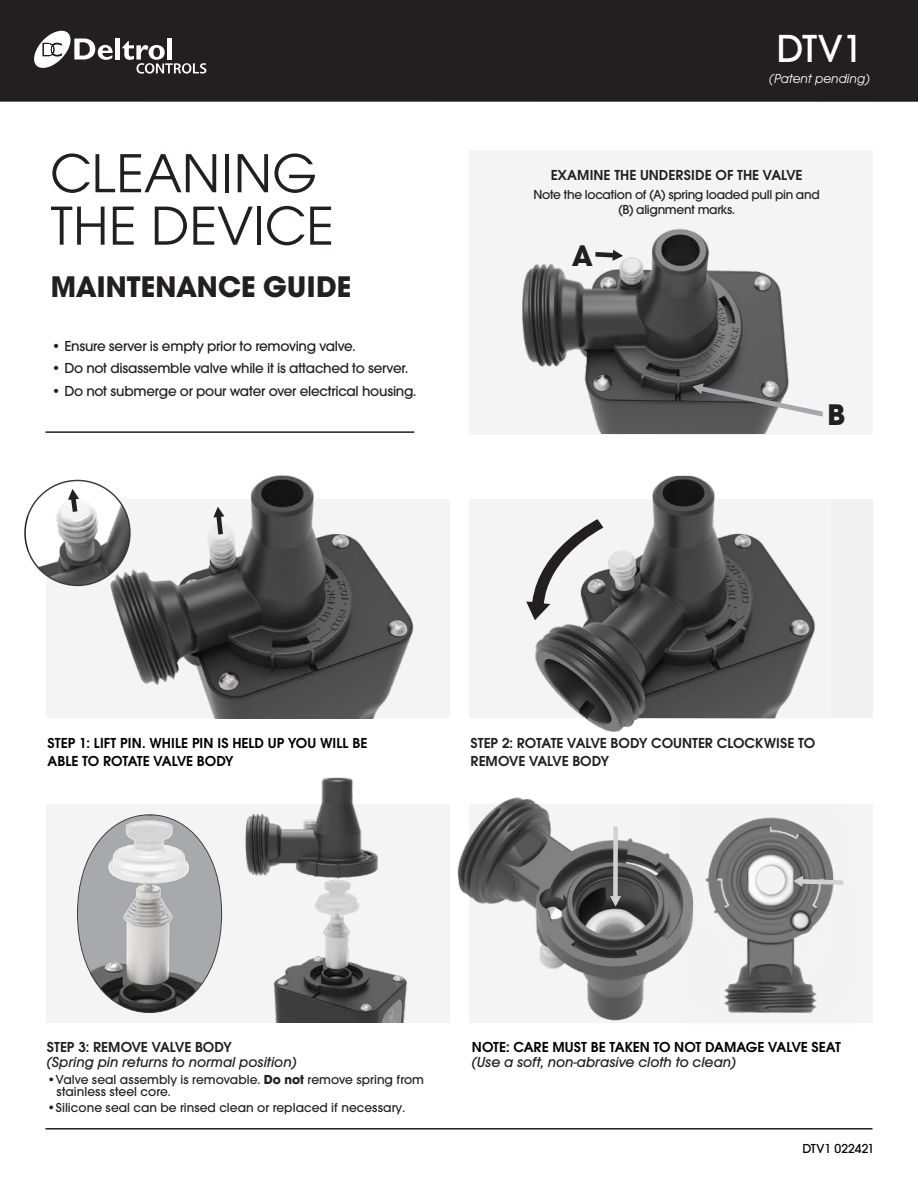
<style>
.page{position:relative;width:918px;height:1188px;background:#fff}
.page>*{position:absolute;margin:0;border:0;box-sizing:border-box;transform-origin:0 0}
.t1{font:56.85px/52.5px "Avalon";color:#231f20}
.t2{font:500 40.5px "Avalon";color:#fff}
.t3{font:700 30.9px "Avalon";color:#231f20}
.t4{font:500 15px "Avalon";letter-spacing:-.02em;color:#231f20}
.t5{font:600 15px/18.1px "Avalon";color:#231f20}
.t6{font:600 15px/18.1px "Avalon";color:#000}
.t7{font:italic 500 15px "Avalon";color:#231f20}
.t8{font:500 13.5px/12px "Avalon";color:#231f20}
.t9{font:500 13.5px/15.1px "Avalon";letter-spacing:-.025em;color:#231f20;text-align:center}
.t10{font:italic 13.5px "Avalon";color:#fff}
.t11{font:500 13.5px "Avalon";color:#000}
.s1{font-weight:400}
.s2{font-weight:700}
</style>
<div class="page">
<div style="left:0;top:0;width:918px;height:102px;background:#231f20"></div>
<hr style="left:116px;top:39px;width:4px;height:21px;background:#fff">
<hr style="left:168px;top:39px;width:4px;height:21px;background:#fff">
<svg style="left:122px;top:41px;width:84px;height:33px"></svg>
<svg style="left:34px;top:30px;width:79px;height:38px"></svg>
<hr style="left:46px;top:1128px;width:826px;height:2px;background:#231f20">
<hr style="left:46px;top:431px;width:368px;height:2px;background:#231f20">
<div style="left:469px;top:499px;width:403px;height:219px;background:#f1f1f2"></div>
<svg style="left:469px;top:150px;width:404px;height:285px;fill:#f4f4f4"></svg>
<svg style="left:28px;top:475px;width:787px;height:257px"></svg>
<svg style="left:46px;top:777px;width:827px;height:246px;fill:#f3f3f4"></svg>
<svg style="left:692px;top:383px;width:131px;height:34px"></svg>
<svg style="left:526px;top:519px;width:77px;height:101px"></svg>
<svg style="left:213px;top:507px;width:11px;height:28px"></svg>
<svg style="left:595px;top:250px;width:28px;height:11px"></svg>
<svg style="left:793px;top:876px;width:50px;height:11px"></svg>
<svg style="left:610px;top:827px;width:11px;height:80px"></svg>
<svg style="left:68px;top:489px;width:11px;height:23px"></svg>
<h1 class="t1" style="left:50px;top:147px;width:285px">CLEANING<br>THE DEVICE</h1>
<h3 class="t3" style="left:51px;top:268px;width:302px">MAINTENANCE GUIDE</h3>
<p class="t4" style="left:51px;top:337px;width:306px"><span class="s1">•</span> Ensure server is empty prior to removing valve.</p>
<p class="t4" style="left:51px;top:360px;width:359px"><span class="s1">•</span> Do not disassemble valve while it is attached to server.</p>
<p class="t4" style="left:51px;top:382px;width:367px"><span class="s1">•</span> Do not submerge or pour water over electrical housing.</p>
<h2 class="t2" style="left:776px;top:25px;width:88px">DTV1</h2>
<p class="t10" style="left:769px;top:71px;width:102px">(Patent pending)</p>
<p class="t5" style="left:551px;top:165px;width:253px">EXAMINE THE UNDERSIDE OF THE VALVE</p>
<p class="t9" style="left:534px;top:187px;width:288px">Note the location of (A) spring loaded pull pin and (B) alignment marks.</p>
<h3 class="t3" style="left:572px;top:237px;width:22px">A</h3>
<h3 class="t3" style="left:828px;top:396px;width:19px">B</h3>
<p class="t6" style="left:48px;top:734px;width:321px">STEP 1: LIFT PIN. WHILE PIN IS HELD UP YOU WILL BE<br>ABLE TO ROTATE VALVE BODY</p>
<p class="t5" style="left:471px;top:734px;width:346px">STEP 2: ROTATE VALVE BODY COUNTER CLOCKWISE TO<br>REMOVE VALVE BODY</p>
<p class="t5" style="left:47px;top:1038px;width:186px">STEP 3: REMOVE VALVE BODY</p>
<p class="t7" style="left:47px;top:1054px;width:251px">(Spring pin returns to normal position)</p>
<p class="t8" style="left:57px;top:1073px;width:369px;text-indent:-10px"><span class="s1">•</span>Valve seal assembly is removable. <span class="s2">Do not</span> remove spring from stainless steel core.</p>
<p class="t8" style="left:47px;top:1102px;width:360px"><span class="s1">•</span>Silicone seal can be rinsed clean or replaced if necessary.</p>
<p class="t6" style="left:472px;top:1038px;width:371px">NOTE: CARE MUST BE TAKEN TO NOT DAMAGE VALVE SEAT</p>
<p class="t7" style="left:472px;top:1054px;width:266px">(Use a soft, non-abrasive cloth to clean)</p>
<p class="t11" style="left:802px;top:1141px;width:74px">DTV1 022421</p>
</div>
